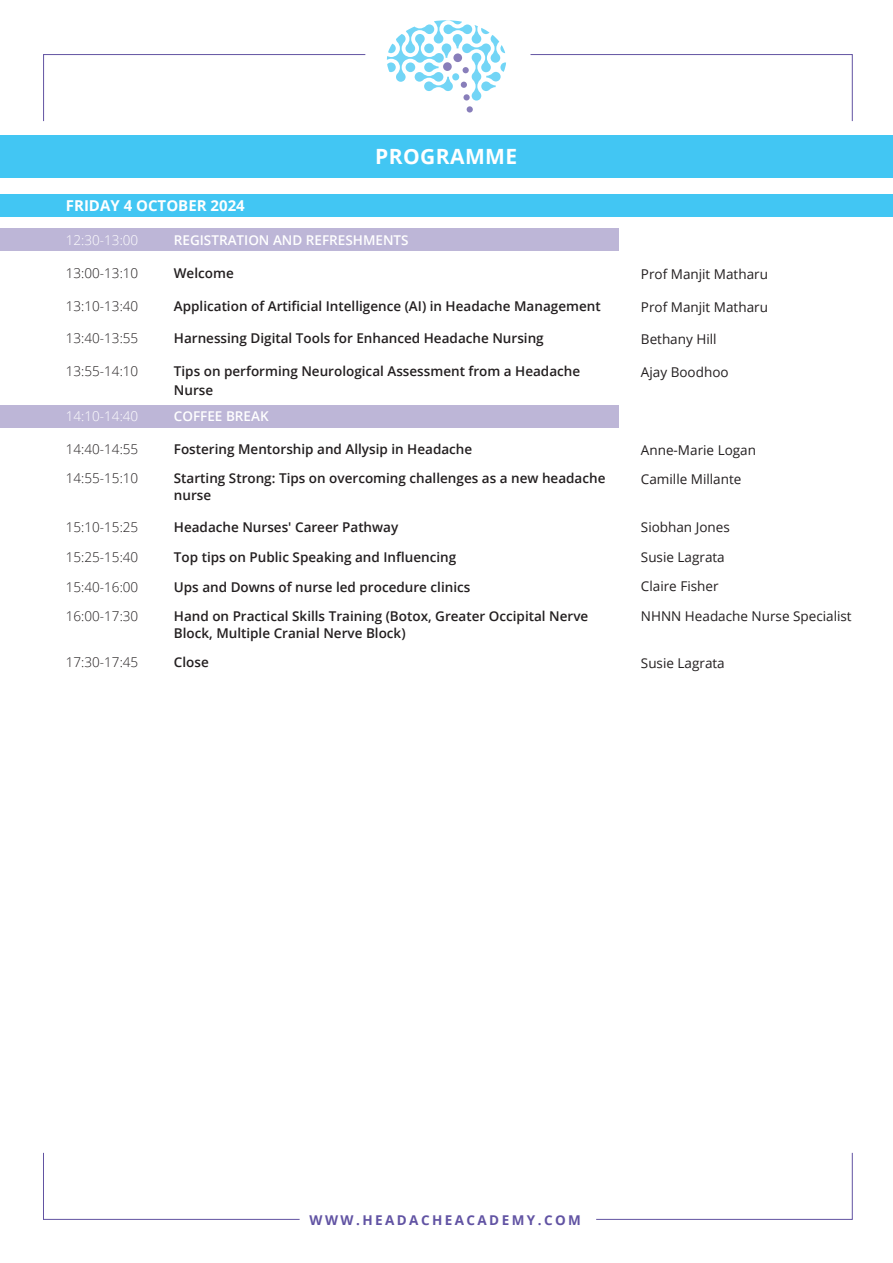
<style>
.page{position:relative;width:893px;height:1263px;background:#fff}
.page>*{position:absolute;margin:0;border:0;box-sizing:border-box;transform-origin:0 0}
.t1{font:700 21px "Open Sans";letter-spacing:.02em;color:#fff}
.t2{font:700 15px "Open Sans";color:#fff}
.t3{font:600 13.5px/16.2px "Open Sans";color:#231f20}
.t4{font:13.5px/29.7px "Open Sans";color:#231f20}
.t5{font:300 13.5px "Open Sans";color:#231f20}
.t6{font:600 13.5px "Open Sans";color:#fff}
.t7{font:700 13.5px "Open Sans";letter-spacing:.18em;color:#6153a3}
.t8{font:300 13.5px "Open Sans";color:#fff}
</style>
<div class="page">
<div style="left:0;top:194px;width:893px;height:23px;background:#42c6f3"></div>
<div style="left:0;top:405px;width:619px;height:23px;background:#bdb6d7"></div>
<div style="left:0;top:228px;width:619px;height:23px;background:#bdb6d7"></div>
<div style="left:467px;top:106px;width:6px;height:7px;background:#887eba;border-radius:50%"></div>
<svg style="left:387px;top:20px;width:119px;height:81px"></svg>
<svg style="left:43px;top:54px;width:323px;height:68px"></svg>
<svg style="left:530px;top:54px;width:323px;height:68px"></svg>
<div style="left:0;top:136px;width:893px;height:42px;background:#42c6f3"></div>
<svg style="left:43px;top:1152px;width:257px;height:68px"></svg>
<svg style="left:596px;top:1152px;width:257px;height:68px"></svg>
<h1 class="t1" style="left:375px;top:142px;width:144px">PROGRAMME</h1>
<p class="t2" style="left:66px;top:195px;width:180px">FRIDAY 4 OCTOBER 2024</p>
<p class="t8" style="left:66px;top:231px;width:74px">12:30-13:00</p>
<p class="t6" style="left:174px;top:231px;width:236px">REGISTRATION AND REFRESHMENTS</p>
<p class="t5" style="left:66px;top:264px;width:74px">13:00-13:10</p>
<p class="t3" style="left:174px;top:265px;width:61px">Welcome</p>
<p class="t5" style="left:66px;top:297px;width:74px">13:10-13:40</p>
<p class="t3" style="left:174px;top:297px;width:428px">Application of Artificial Intelligence (AI) in Headache Management</p>
<p class="t5" style="left:66px;top:329px;width:74px">13:40-13:55</p>
<p class="t3" style="left:174px;top:330px;width:371px">Harnessing Digital Tools for Enhanced Headache Nursing</p>
<p class="t5" style="left:66px;top:362px;width:74px">13:55-14:10</p>
<p class="t3" style="left:174px;top:361px;width:408px;line-height:19.2px">Tips on performing Neurological Assessment from a Headache<br>Nurse</p>
<p class="t8" style="left:66px;top:407px;width:74px">14:10-14:40</p>
<p class="t6" style="left:174px;top:407px;width:96px">COFFEE BREAK</p>
<p class="t5" style="left:66px;top:439px;width:74px">14:40-14:55</p>
<p class="t3" style="left:174px;top:440px;width:300px">Fostering Mentorship and Allysip in Headache</p>
<p class="t5" style="left:66px;top:469px;width:74px">14:55-15:10</p>
<p class="t3" style="left:174px;top:470px;width:433px">Starting Strong: Tips on overcoming challenges as a new headache nurse</p>
<p class="t5" style="left:66px;top:518px;width:74px">15:10-15:25</p>
<p class="t3" style="left:174px;top:519px;width:226px">Headache Nurses' Career Pathway</p>
<p class="t5" style="left:66px;top:548px;width:74px">15:25-15:40</p>
<p class="t3" style="left:174px;top:549px;width:284px">Top tips on Public Speaking and Influencing</p>
<p class="t5" style="left:66px;top:577px;width:74px">15:40-16:00</p>
<p class="t3" style="left:174px;top:578px;width:298px">Ups and Downs of nurse led procedure clinics</p>
<p class="t5" style="left:66px;top:607px;width:74px">16:00-17:30</p>
<p class="t3" style="left:174px;top:608px;width:416px">Hand on Practical Skills Training (Botox, Greater Occipital Nerve<br>Block, Multiple Cranial Nerve Block)</p>
<p class="t5" style="left:66px;top:653px;width:74px">17:30-17:45</p>
<p class="t3" style="left:174px;top:654px;width:36px">Close</p>
<p class="t4" style="left:641px;top:259px;width:129px">Prof Manjit Matharu</p>
<p class="t4" style="left:641px;top:292px;width:129px">Prof Manjit Matharu</p>
<p class="t4" style="left:641px;top:324px;width:77px">Bethany Hill</p>
<p class="t4" style="left:641px;top:357px;width:89px">Ajay Boodhoo</p>
<p class="t4" style="left:641px;top:434px;width:117px">Anne-Marie Logan<br>Camille Millante</p>
<p class="t4" style="left:641px;top:512px;width:90px">Siobhan Jones<br>Susie Lagrata</p>
<p class="t4" style="left:641px;top:571px;width:212px">Claire Fisher<br>NHNN Headache Nurse Specialist</p>
<p class="t4" style="left:641px;top:648px;width:85px">Susie Lagrata</p>
<p class="t7" style="left:310px;top:1210px;width:273px">WWW.HEADACHEACADEMY.COM</p>
</div>
